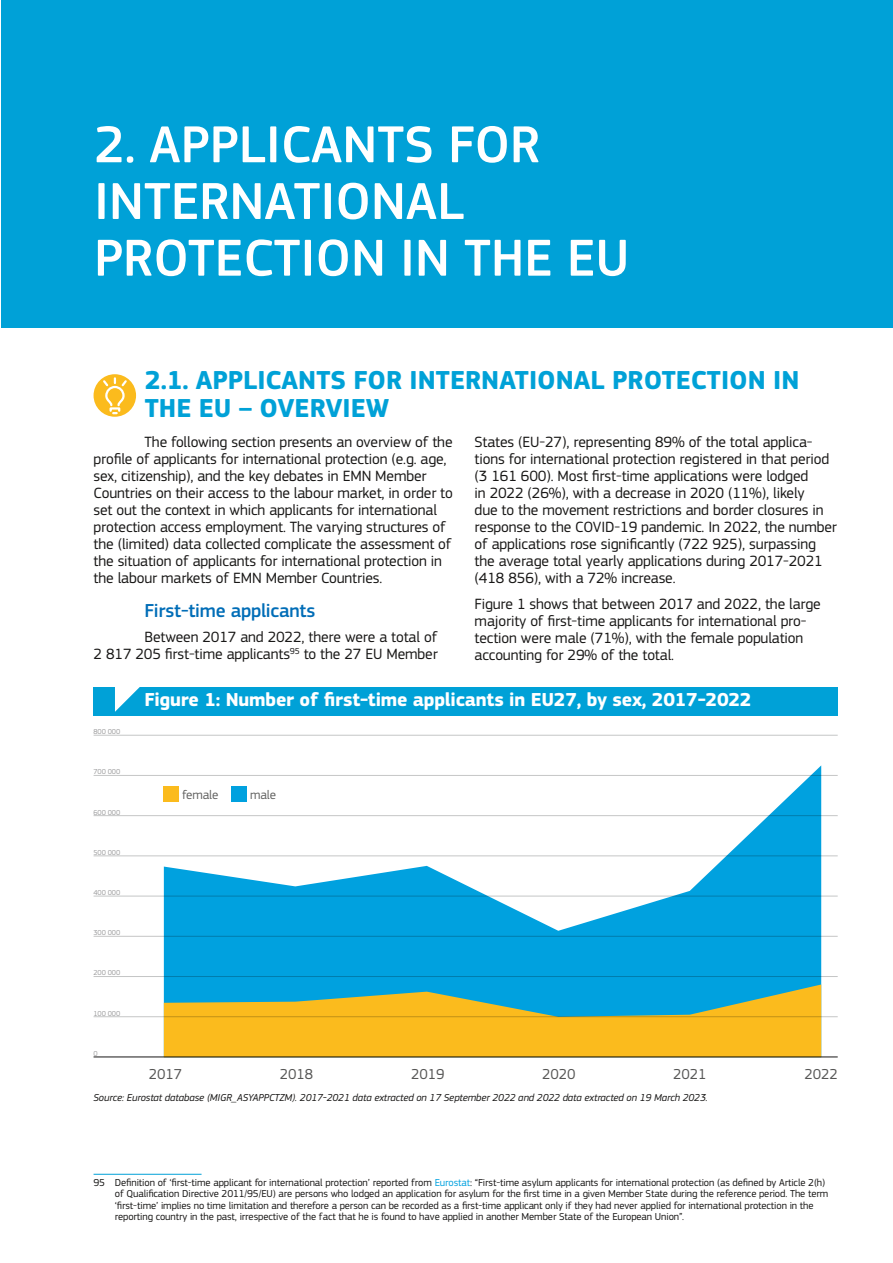
<style>
.page{position:relative;width:893px;height:1263px;background:#fff}
.page>*{position:absolute;margin:0;border:0;box-sizing:border-box;transform-origin:0 0}
.heading1{font:500 54px/56.7px "EC Square Sans Pro";color:#fff}
.heading2{font:700 27px/28.3px "EC Square Sans Pro";color:#00a1d7}
.header_table___figure{font:700 19.5px "EC Square Sans Pro";letter-spacing:-.01em;color:#fff}
.heading3{font:500 19.5px "EC Square Sans Pro";letter-spacing:-.01em;color:#006db7}
.text_first{font:15.45px/17px "EC Square Sans Pro";letter-spacing:-.01em;color:#181716}
.text_main{font:15.45px/17px "EC Square Sans Pro";letter-spacing:-.01em;color:#181716}
.t1{font:15px "EC Square Sans Pro";color:#565655}
.t2{font:12.9px "EC Square Sans Pro";letter-spacing:-.01em;color:#626261}
.footnote___source{font:10.5px/11.6px "EC Square Sans Pro";letter-spacing:-.01em;color:#181716}
.span{font:italic 10.5px "EC Square Sans Pro";letter-spacing:-.01em;color:#181716}
.t3{font:7.5px "EC Square Sans Pro";letter-spacing:-.01em;color:#9c9c9d}
.s1{color:#00a1df}
</style>
<div class="page">
<div style="left:1px;top:0;width:892px;height:328px;background:#00a1d7"></div>
<hr style="left:94px;top:1174px;width:108px;height:1px;background:#00a1d7">
<div style="left:94px;top:687px;width:744px;height:28px;background:#00a1d7"></div>
<svg style="left:164px;top:765px;width:657px;height:219px"></svg>
<svg style="left:164px;top:984px;width:657px;height:73px;background:#b4b251"></svg>
<hr style="left:94px;top:735px;width:744px;height:1px;background:#c5c6c6">
<hr style="left:94px;top:775px;width:744px;height:1px;background:#c5c6c6">
<hr style="left:94px;top:815px;width:744px;height:1px;background:#c5c6c6">
<hr style="left:94px;top:856px;width:744px;height:1px;background:#c5c6c6">
<hr style="left:94px;top:896px;width:744px;height:1px;background:#c5c6c6">
<hr style="left:94px;top:936px;width:744px;height:1px;background:#c5c6c6">
<hr style="left:94px;top:976px;width:744px;height:1px;background:#c5c6c6">
<hr style="left:94px;top:1016px;width:744px;height:1px;background:#c5c6c6">
<hr style="left:94px;top:1057px;width:744px;height:1px;background:#181716">
<div style="left:164px;top:787px;width:15px;height:15px;background:#fbbb1d"></div>
<div style="left:232px;top:787px;width:15px;height:15px;background:#00a1df"></div>
<svg style="left:115px;top:687px;width:25px;height:25px"></svg>
<div style="left:94px;top:374px;width:42px;height:43px;background:#fbbb1d;border-radius:50%"></div>
<svg style="left:101px;top:378px;width:28px;height:36px"></svg>
<p class="heading1" style="left:94px;top:117px;width:537px">2. APPLICANTS FOR<br>INTERNATIONAL<br>PROTECTION IN THE EU</p>
<h1 class="heading2" style="left:145px;top:367px;width:656px">2.1. APPLICANTS FOR INTERNATIONAL PROTECTION IN<br>THE EU – OVERVIEW</h1>
<p class="text_first" style="left:475px;top:434px;width:364px">States (EU-27), representing 89% of the total applica&shy;tions for international protection registered in that period (3 161 600). Most first-time applications were lodged<br>in 2022 (26%), with a decrease in 2020 (11%), likely<br>due to the movement restrictions and border closures in response to the COVID-19 pandemic. In 2022, the number of applications rose significantly (722 925), surpassing the average total yearly applications during 2017-2021 (418 856), with a 72% increase.</p>
<p class="text_main" style="left:475px;top:595px;width:348px">Figure 1 shows that between 2017 and 2022, the large majority of first-time applicants for international pro&shy;tection were male (71%), with the female population accounting for 29% of the total.</p>
<p class="header_table___figure" style="left:145px;top:688px;width:608px">Figure 1: Number of first-time applicants in EU27, by sex, 2017-2022</p>
<p class="text_first" style="left:94px;top:434px;width:361px;text-indent:51px">The following section presents an overview of the profile of applicants for international protection (e.g. age, sex, citizenship), and the key debates in EMN Member Countries on their access to the labour market, in order to set out the context in which applicants for international protection access employment. The varying structures of the (limited) data collected complicate the assessment of the situation of applicants for international protection in the labour markets of EMN Member Countries.</p>
<h2 class="heading3" style="left:145px;top:599px;width:172px">First-time applicants</h2>
<p class="text_first" style="left:94px;top:629px;width:346px;text-align:right">Between 2017 and 2022, there were a total of<br>2 817 205 first-time applicants<sup>95</sup> to the 27 EU Member</p>
<p class="t3" style="left:94px;top:727px;width:28px">800 000</p>
<p class="t3" style="left:94px;top:767px;width:28px">700 000</p>
<p class="t3" style="left:94px;top:808px;width:28px">600 000</p>
<p class="t3" style="left:94px;top:848px;width:28px">500 000</p>
<p class="t3" style="left:94px;top:888px;width:28px">400 000</p>
<p class="t3" style="left:94px;top:928px;width:28px">300 000</p>
<p class="t3" style="left:94px;top:969px;width:28px">200 000</p>
<p class="t3" style="left:94px;top:1009px;width:28px">100 000</p>
<p class="t3" style="left:94px;top:1049px;width:6px">0</p>
<p class="t2" style="left:182px;top:787px;width:38px">female</p>
<p class="t2" style="left:250px;top:787px;width:28px">male</p>
<p class="t1" style="left:149px;top:1065px;width:35px">2017</p>
<p class="t1" style="left:280px;top:1065px;width:35px">2018</p>
<p class="t1" style="left:411px;top:1065px;width:35px">2019</p>
<p class="t1" style="left:542px;top:1065px;width:35px">2020</p>
<p class="t1" style="left:673px;top:1065px;width:35px">2021</p>
<p class="t1" style="left:804px;top:1065px;width:35px">2022</p>
<p class="span" style="left:94px;top:1091px;width:616px">Source: Eurostat database (MIGR_ASYAPPCTZM). 2017-2021 data extracted on 17 September 2022 and 2022 data extracted on 19 March 2023.</p>
<p class="footnote___source" style="left:115px;top:1176px;width:715px;text-indent:-21px">95 Definition of ‘first-time applicant for international protection’ reported from <span class="s1">Eurostat</span>: “First-time asylum applicants for international protection (as defined by Article 2(h) of Qualification Directive 2011/95/EU) are persons who lodged an application for asylum for the first time in a given Member State during the reference period. The term ‘first-time’ implies no time limitation and therefore a person can be recorded as a first-time applicant only if they had never applied for international protection in the reporting country in the past, irrespective of the fact that he is found to have applied in another Member State of the European Union”.</p>
</div>
